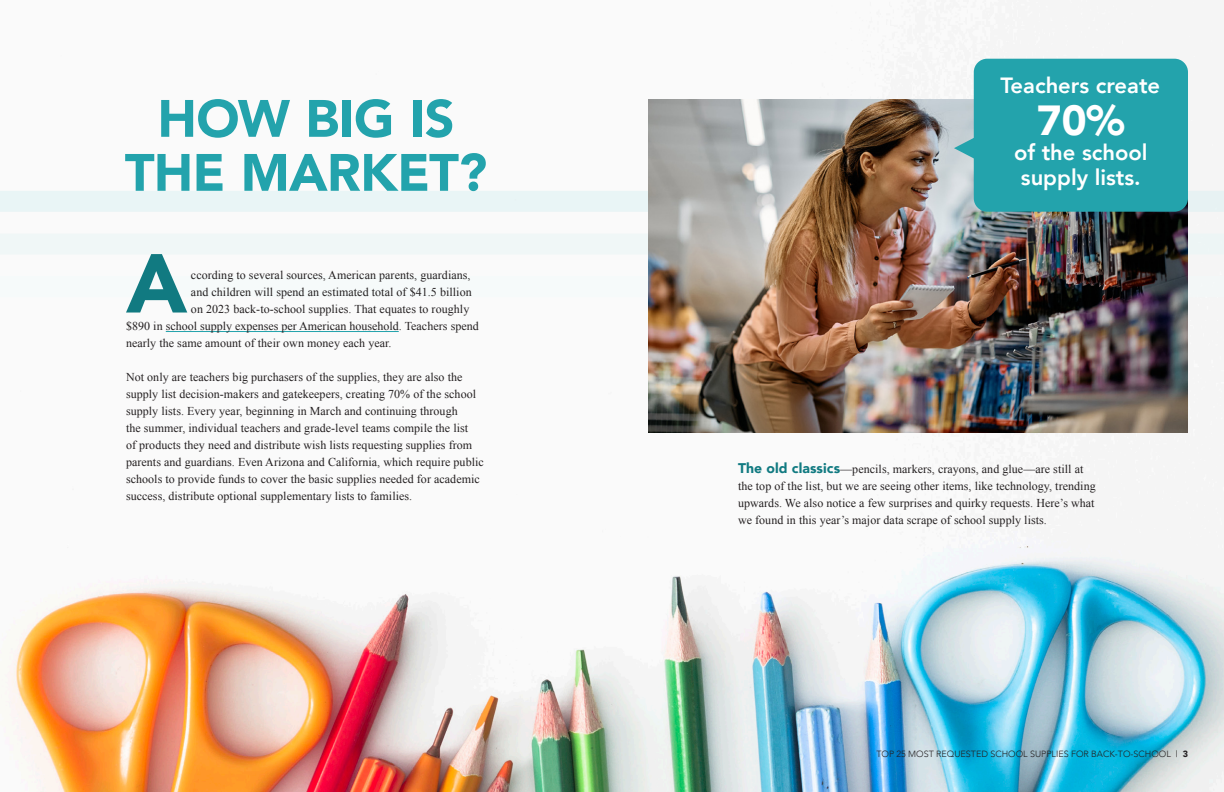
<style>
.page{position:relative;width:1224px;height:792px;background:#fff}
.page>*{position:absolute;margin:0;border:0;box-sizing:border-box;transform-origin:0 0}
.body{font:900 82.5px "Avenir";color:#117a81}
.t1{font:900 52px/54px "Avenir";letter-spacing:-.01em;color:#23a3ac;text-align:center}
.social_stats{font:900 42px "Avenir";color:#fff}
.social_stats-2{font:800 22px/25px "Avenir";color:#fff;text-align:center}
.body-2{font:12px/17px "Times New Roman";letter-spacing:.005em;color:#231f20}
.t2{font:300 9px "Avenir";color:#231f20}
.s1{font-family:"Avenir";font-weight:900;font-size:14px;color:#117a81}
.s2{font-weight:400}
.s3{font-weight:900}
</style>
<div class="page">
<img style="left:9px;top:42px;width:1215px;height:750px">
<div style="left:0;top:191px;width:1224px;height:21px;background:#e9f5f6"></div>
<div style="left:0;top:234px;width:1224px;height:21px;background:#f0f7f7"></div>
<div style="left:0;top:276px;width:1224px;height:21px;background:#f2fafa"></div>
<hr style="left:166px;top:331px;width:233px;height:1px;background:#23a3ac">
<img style="left:648px;top:99px;width:540px;height:333px">
<div style="left:974px;top:59px;width:214px;height:153px;background:#23a3ac;border-radius:13px"></div>
<svg style="left:954px;top:137px;width:20px;height:22px"></svg>
<h1 class="t1" style="left:125px;top:90px;width:364px">HOW BIG IS<br>THE MARKET?</h1>
<p class="body" style="left:126px;top:213px;width:63px">A</p>
<p class="body-2" style="left:191px;top:266px;width:281px">ccording to several sources, American parents, guardians,</p>
<p class="body-2" style="left:191px;top:283px;width:282px">and children will spend an estimated total of $41.5 billion</p>
<p class="body-2" style="left:191px;top:300px;width:280px">on 2023 back-to-school supplies. That equates to roughly</p>
<p class="body-2" style="left:126px;top:317px;width:354px">$890 in school supply expenses per American household. Teachers spend</p>
<p class="body-2" style="left:126px;top:334px;width:267px">nearly the same amount of their own money each year.</p>
<p class="body-2" style="left:126px;top:368px;width:359px">Not only are teachers big purchasers of the supplies, they are also the supply list decision-makers and gatekeepers, creating 70% of the school supply lists. Every year, beginning in March and continuing through<br>the summer, individual teachers and grade-level teams compile the list<br>of products they need and distribute wish lists requesting supplies from parents and guardians. Even Arizona and California, which require public schools to provide funds to cover the basic supplies needed for academic success, distribute optional supplementary lists to families.</p>
<p class="social_stats-2" style="left:1000px;top:73px;width:161px">Teachers create</p>
<p class="social_stats" style="left:1037px;top:84px;width:89px">70%</p>
<p class="social_stats-2" style="left:1014px;top:140px;width:135px">of the school supply lists.</p>
<p class="body-2" style="left:738px;top:460px;width:359px"><span class="s1">The old classics</span>—pencils, markers, crayons, and glue—are still at the top of the list, but we are seeing other items, like technology, trending upwards. We also notice a few surprises and quirky requests. Here’s what we found in this year’s major data scrape of school supply lists.</p>
<p class="t2" style="left:876px;top:749px;width:313px">TOP 25 MOST REQUESTED SCHOOL SUPPLIES FOR BACK-TO-SCHOOL <span class="s2">|</span> <span class="s3">3</span></p>
</div>
